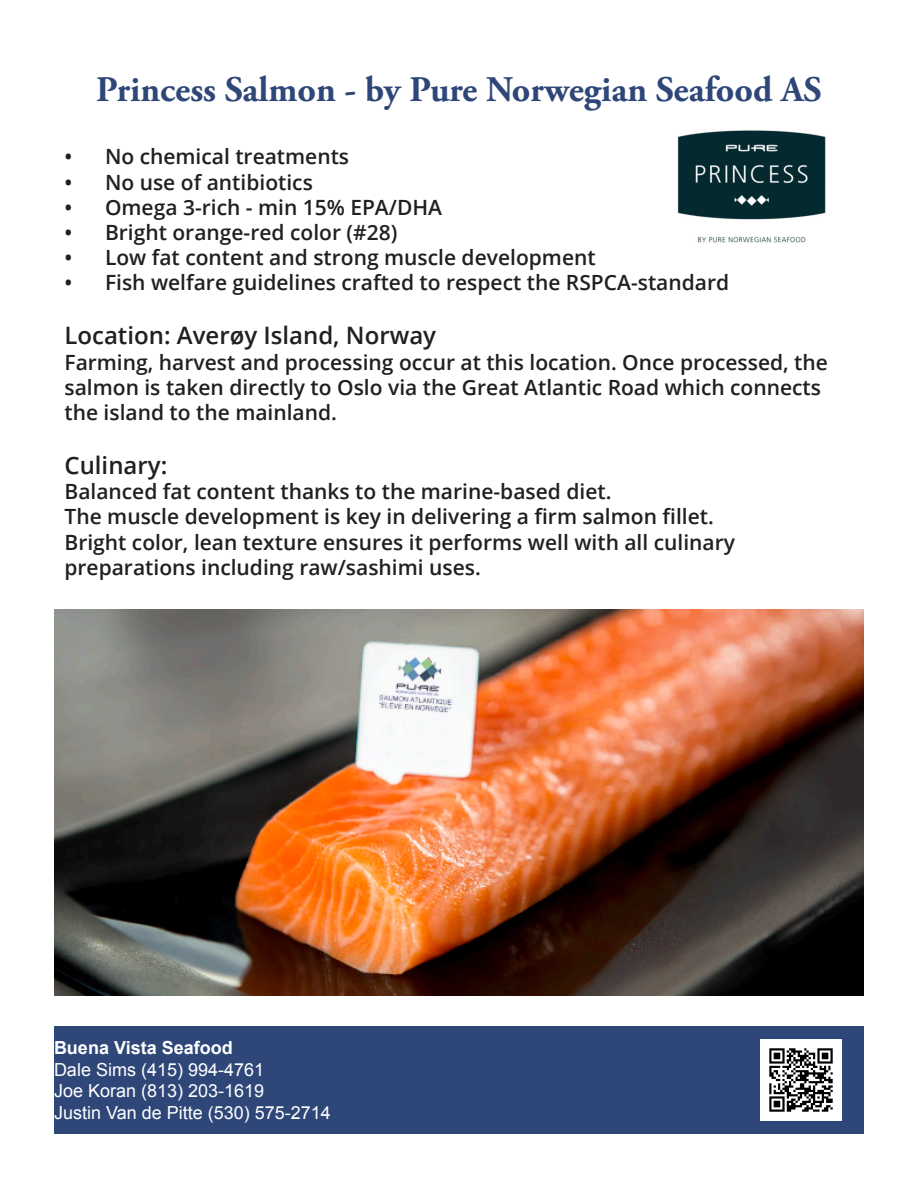
<style>
.page{position:relative;width:918px;height:1188px;background:#fff}
.page>*{position:absolute;margin:0;border:0;box-sizing:border-box;transform-origin:0 0}
.t1{font:700 36px "Adobe Garamond Pro";color:#2f4778}
.t2{font:600 24px "Open Sans";color:#231f20}
.t3{font:600 21px/25.2px "Open Sans";color:#231f20}
.t4{font:18px "Arial";color:#fff}
.t5{font:700 18px "Arial";color:#fff}
</style>
<div class="page">
<img style="left:54px;top:609px;width:810px;height:387px">
<img style="left:677px;top:130px;width:149px;height:113px">
<div style="left:54px;top:1026px;width:810px;height:108px;background:#2f4778"></div>
<img style="left:760px;top:1040px;width:81px;height:81px">
<p class="t1" style="left:96px;top:68px;width:727px">Princess Salmon - by Pure Norwegian Seafood AS</p>
<p class="t3" style="left:64px;top:144px;width:286px">• No chemical treatments</p>
<p class="t3" style="left:64px;top:169px;width:250px">• No use of antibiotics</p>
<p class="t3" style="left:64px;top:194px;width:379px">• Omega 3-rich - min 15% EPA/DHA</p>
<p class="t3" style="left:64px;top:219px;width:334px">• Bright orange-red color (#28)</p>
<p class="t3" style="left:64px;top:244px;width:533px">• Low fat content and strong muscle development</p>
<p class="t3" style="left:64px;top:270px;width:666px">• Fish welfare guidelines crafted to respect the RSPCA-standard</p>
<p class="t2" style="left:64px;top:319px;width:373px">Location: Averøy Island, Norway</p>
<p class="t3" style="left:64px;top:349px;width:765px">Farming, harvest and processing occur at this location. Once processed, the salmon is taken directly to Oslo via the Great Atlantic Road which connects the island to the mainland.</p>
<p class="t2" style="left:64px;top:449px;width:104px">Culinary:</p>
<p class="t3" style="left:64px;top:478px;width:548px">Balanced fat content thanks to the marine-based diet.</p>
<p class="t3" style="left:64px;top:504px;width:651px">The muscle development is key in delivering a firm salmon fillet.</p>
<p class="t3" style="left:64px;top:529px;width:672px">Bright color, lean texture ensures it performs well with all culinary preparations including raw/sashimi uses.</p>
<p class="t5" style="left:54px;top:1036px;width:180px">Buena Vista Seafood</p>
<p class="t4" style="left:54px;top:1058px;width:212px">Dale Sims (415) 994-4761</p>
<p class="t4" style="left:54px;top:1079px;width:212px">Joe Koran (813) 203-1619</p>
<p class="t4" style="left:54px;top:1101px;width:278px">Justin Van de Pitte (530) 575-2714</p>
</div>
